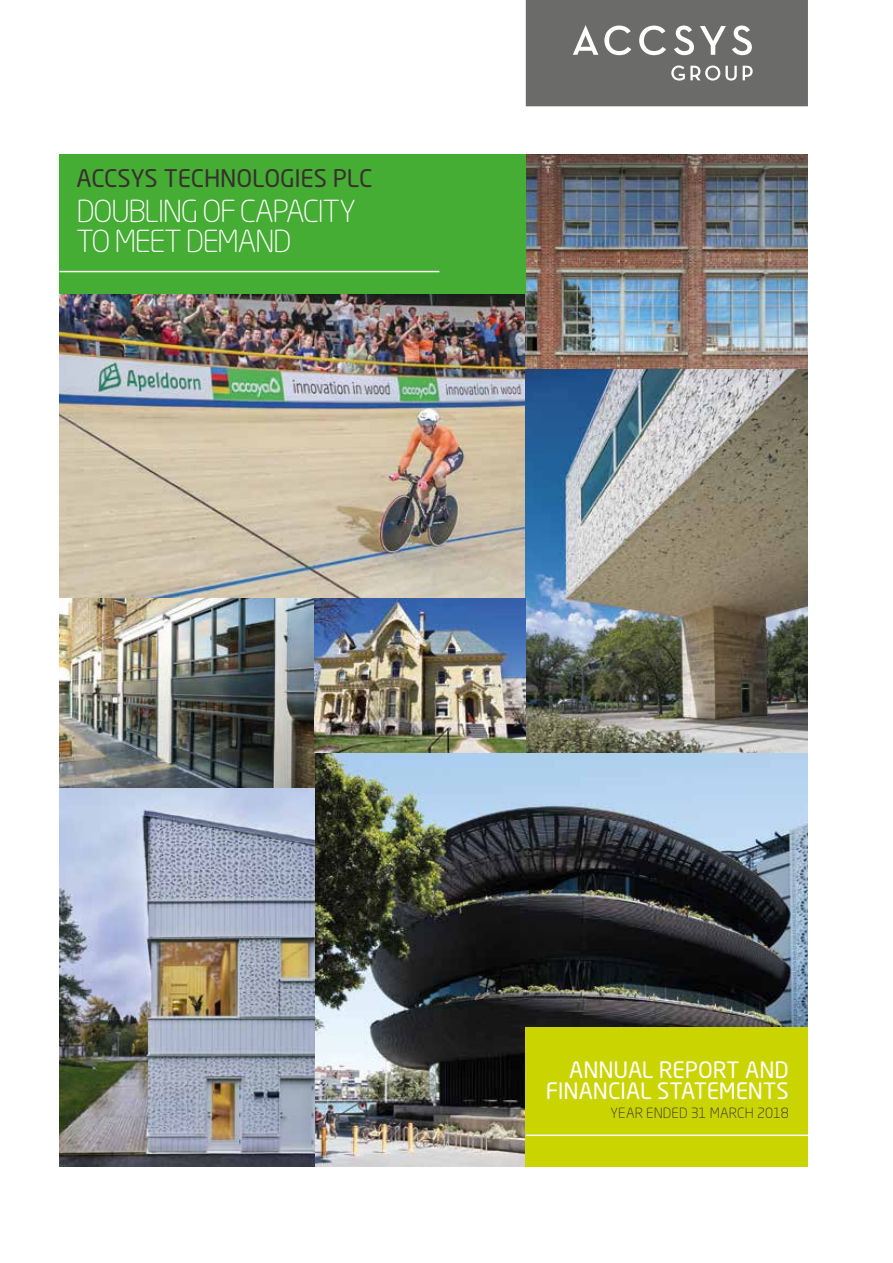
<style>
.page{position:relative;width:893px;height:1263px;background:#fff}
.page>*{position:absolute;margin:0;border:0;box-sizing:border-box;transform-origin:0 0}
.t1{font:300 30px/30px "Neo Sans Std";letter-spacing:-.045em;color:#fff}
.t2{font:24px "Neo Sans Std";letter-spacing:-.005em;color:#38302e}
.t3{font:22.35px/21.5px "Neo Sans Std";letter-spacing:-.005em;color:#fff;text-align:right}
.t4{font:300 13.95px "Neo Sans Std";letter-spacing:.005em;color:#38302e}
</style>
<div class="page">
<svg style="left:526px;top:0;width:282px;height:106px;background:#747473"></svg>
<img style="left:60px;top:293px;width:466px;height:306px">
<img style="left:315px;top:753px;width:493px;height:414px">
<img style="left:60px;top:599px;width:255px;height:568px">
<img style="left:526px;top:154px;width:282px;height:599px">
<img style="left:315px;top:599px;width:211px;height:154px">
<div style="left:60px;top:154px;width:466px;height:139px;background:#45ac34"></div>
<div style="left:526px;top:1027px;width:282px;height:140px;background:#cad400"></div>
<hr style="left:60px;top:271px;width:379px;height:1px;background:#fff">
<hr style="left:526px;top:1134px;width:282px;height:2px;background:#fff">
<p class="t2" style="left:77px;top:163px;width:297px">ACCSYS TECHNOLOGIES PLC</p>
<h1 class="t1" style="left:77px;top:195px;width:281px">DOUBLING OF CAPACITY<br>TO MEET DEMAND</h1>
<p class="t3" style="left:546px;top:1059px;width:245px">ANNUAL REPORT AND<br>FINANCIAL STATEMENTS</p>
<p class="t4" style="left:611px;top:1104px;width:180px">YEAR ENDED 31 MARCH 2018</p>
</div>
